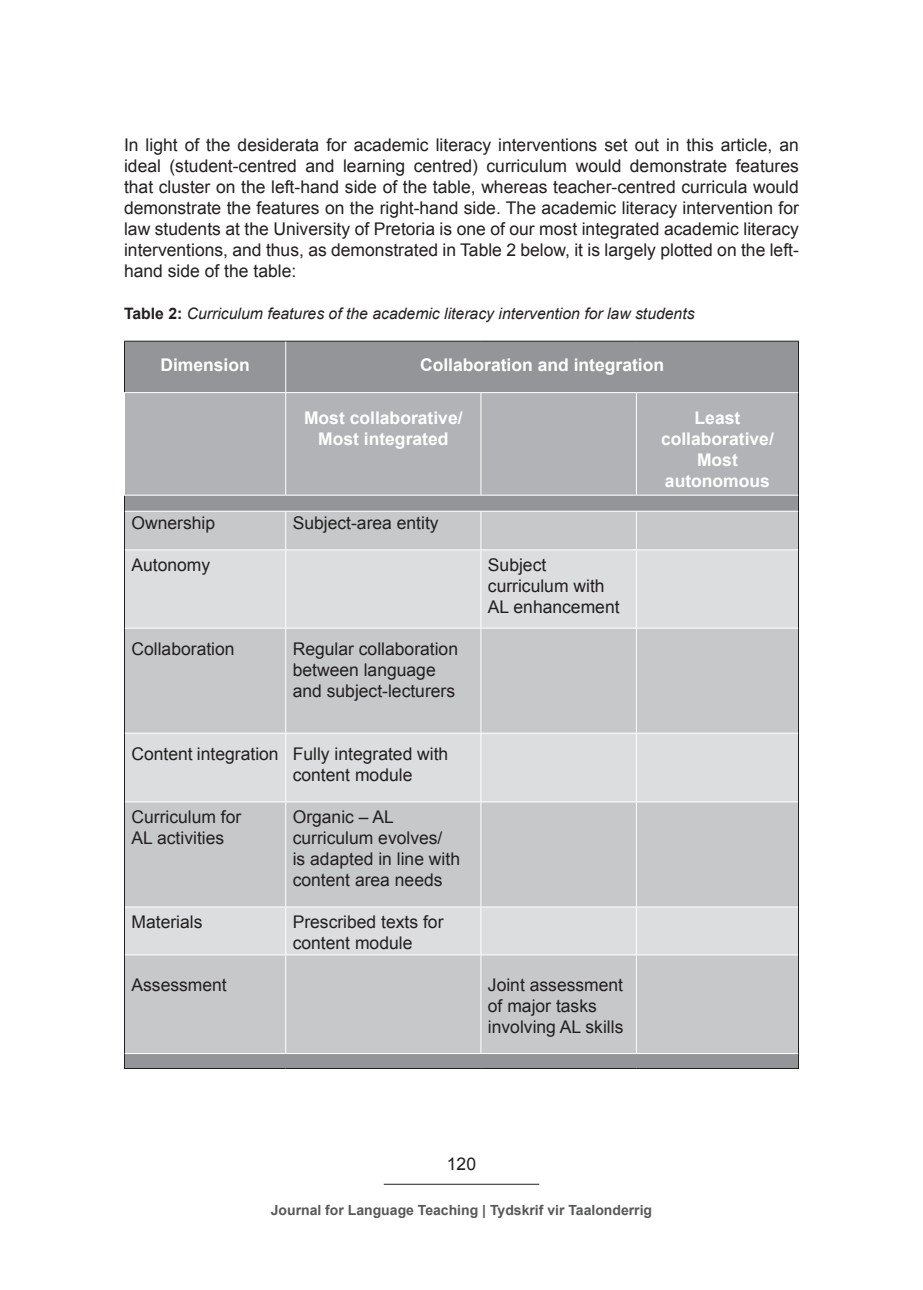
<style>
.page{position:relative;width:923px;height:1290px;background:#fff}
.page>*{position:absolute;margin:0;border:0;box-sizing:border-box;transform-origin:0 0}
.t1{font:17.5px/21px "Arial";color:#231f20}
.t2{font:700 17.5px/21px "Arial";color:#fff;text-align:center}
.t3{font:italic 15.75px "Arial";color:#231f20}
.t4{font:700 14px "Arial";color:#57585a}
.s1{font-weight:700;font-style:normal}
</style>
<div class="page">
<hr style="left:384px;top:1184px;width:155px;height:1px;background:#231f20">
<div style="left:125px;top:342px;width:673px;height:726px;background:#939598"></div>
<div style="left:125px;top:393px;width:673px;height:102px;background:#b2b3b7"></div>
<div style="left:125px;top:512px;width:673px;height:541px;background:#c7c8ca"></div>
<svg style="left:125px;top:550px;width:673px;height:404px;background:#d1d2d4"></svg>
<hr style="left:124px;top:341px;width:162px;height:1px;background:#231f20">
<hr style="left:124px;top:342px;width:1px;height:50px;background:#231f20">
<hr style="left:286px;top:341px;width:195px;height:1px;background:#231f20">
<hr style="left:481px;top:341px;width:155px;height:1px;background:#231f20">
<hr style="left:636px;top:341px;width:163px;height:1px;background:#231f20">
<hr style="left:798px;top:342px;width:1px;height:51px;background:#231f20">
<hr style="left:798px;top:393px;width:1px;height:102px;background:#231f20">
<svg style="left:124px;top:496px;width:1px;height:15px"></svg>
<svg style="left:798px;top:495px;width:1px;height:16px"></svg>
<hr style="left:124px;top:511px;width:1px;height:39px;background:#231f20">
<hr style="left:798px;top:511px;width:1px;height:39px;background:#231f20">
<hr style="left:124px;top:550px;width:1px;height:78px;background:#231f20">
<hr style="left:798px;top:550px;width:1px;height:78px;background:#231f20">
<hr style="left:124px;top:628px;width:1px;height:105px;background:#231f20">
<hr style="left:798px;top:628px;width:1px;height:105px;background:#231f20">
<hr style="left:124px;top:733px;width:1px;height:69px;background:#231f20">
<hr style="left:798px;top:733px;width:1px;height:69px;background:#231f20">
<hr style="left:124px;top:802px;width:1px;height:105px;background:#231f20">
<hr style="left:798px;top:802px;width:1px;height:105px;background:#231f20">
<hr style="left:124px;top:907px;width:1px;height:48px;background:#231f20">
<hr style="left:798px;top:907px;width:1px;height:48px;background:#231f20">
<hr style="left:124px;top:955px;width:1px;height:98px;background:#231f20">
<hr style="left:798px;top:955px;width:1px;height:98px;background:#231f20">
<svg style="left:124px;top:1053px;width:1px;height:15px"></svg>
<svg style="left:798px;top:1053px;width:1px;height:15px"></svg>
<hr style="left:124px;top:1068px;width:162px;height:1px;background:#231f20">
<hr style="left:286px;top:1068px;width:195px;height:1px;background:#231f20">
<hr style="left:481px;top:1068px;width:155px;height:1px;background:#231f20">
<hr style="left:636px;top:1068px;width:163px;height:1px;background:#231f20">
<hr style="left:285px;top:342px;width:1px;height:50px;background:#fff">
<hr style="left:124px;top:392px;width:162px;height:1px;background:#fff">
<hr style="left:286px;top:392px;width:195px;height:1px;background:#fff">
<hr style="left:285px;top:393px;width:1px;height:102px;background:#fff">
<hr style="left:481px;top:392px;width:155px;height:1px;background:#fff">
<hr style="left:480px;top:393px;width:1px;height:102px;background:#fff">
<hr style="left:636px;top:392px;width:162px;height:1px;background:#fff">
<hr style="left:636px;top:393px;width:1px;height:102px;background:#fff">
<hr style="left:124px;top:495px;width:162px;height:1px;background:#fff">
<hr style="left:286px;top:495px;width:195px;height:1px;background:#fff">
<hr style="left:481px;top:495px;width:155px;height:1px;background:#fff">
<hr style="left:636px;top:495px;width:162px;height:1px;background:#fff">
<hr style="left:125px;top:511px;width:161px;height:1px;background:#fff">
<hr style="left:286px;top:511px;width:195px;height:1px;background:#fff">
<hr style="left:285px;top:512px;width:1px;height:37px;background:#fff">
<hr style="left:481px;top:511px;width:155px;height:1px;background:#fff">
<hr style="left:480px;top:512px;width:1px;height:37px;background:#fff">
<hr style="left:636px;top:511px;width:162px;height:1px;background:#fff">
<hr style="left:636px;top:512px;width:1px;height:37px;background:#fff">
<hr style="left:125px;top:549px;width:161px;height:1px;background:#fff">
<hr style="left:286px;top:549px;width:195px;height:1px;background:#fff">
<hr style="left:285px;top:550px;width:1px;height:78px;background:#fff">
<hr style="left:481px;top:549px;width:155px;height:1px;background:#fff">
<hr style="left:480px;top:550px;width:1px;height:78px;background:#fff">
<hr style="left:636px;top:549px;width:162px;height:1px;background:#fff">
<hr style="left:636px;top:550px;width:1px;height:78px;background:#fff">
<hr style="left:125px;top:628px;width:161px;height:1px;background:#fff">
<hr style="left:286px;top:628px;width:195px;height:1px;background:#fff">
<hr style="left:285px;top:628px;width:1px;height:105px;background:#fff">
<hr style="left:481px;top:628px;width:155px;height:1px;background:#fff">
<hr style="left:480px;top:628px;width:1px;height:105px;background:#fff">
<hr style="left:636px;top:628px;width:162px;height:1px;background:#fff">
<hr style="left:636px;top:628px;width:1px;height:105px;background:#fff">
<hr style="left:125px;top:733px;width:161px;height:1px;background:#fff">
<hr style="left:286px;top:733px;width:195px;height:1px;background:#fff">
<hr style="left:285px;top:733px;width:1px;height:68px;background:#fff">
<hr style="left:481px;top:733px;width:155px;height:1px;background:#fff">
<hr style="left:480px;top:733px;width:1px;height:68px;background:#fff">
<hr style="left:636px;top:733px;width:162px;height:1px;background:#fff">
<hr style="left:636px;top:733px;width:1px;height:68px;background:#fff">
<hr style="left:125px;top:801px;width:161px;height:1px;background:#fff">
<hr style="left:286px;top:801px;width:195px;height:1px;background:#fff">
<hr style="left:285px;top:802px;width:1px;height:104px;background:#fff">
<hr style="left:481px;top:801px;width:155px;height:1px;background:#fff">
<hr style="left:480px;top:802px;width:1px;height:104px;background:#fff">
<hr style="left:636px;top:801px;width:162px;height:1px;background:#fff">
<hr style="left:636px;top:802px;width:1px;height:104px;background:#fff">
<hr style="left:125px;top:906px;width:161px;height:1px;background:#fff">
<hr style="left:286px;top:906px;width:195px;height:1px;background:#fff">
<hr style="left:285px;top:907px;width:1px;height:47px;background:#fff">
<hr style="left:481px;top:906px;width:155px;height:1px;background:#fff">
<hr style="left:480px;top:907px;width:1px;height:47px;background:#fff">
<hr style="left:636px;top:906px;width:162px;height:1px;background:#fff">
<hr style="left:636px;top:907px;width:1px;height:47px;background:#fff">
<hr style="left:125px;top:954px;width:161px;height:1px;background:#fff">
<hr style="left:286px;top:954px;width:195px;height:1px;background:#fff">
<hr style="left:285px;top:955px;width:1px;height:98px;background:#fff">
<hr style="left:481px;top:954px;width:155px;height:1px;background:#fff">
<hr style="left:480px;top:955px;width:1px;height:98px;background:#fff">
<hr style="left:636px;top:954px;width:162px;height:1px;background:#fff">
<hr style="left:636px;top:955px;width:1px;height:98px;background:#fff">
<hr style="left:125px;top:1053px;width:161px;height:1px;background:#fff">
<hr style="left:286px;top:1053px;width:195px;height:1px;background:#fff">
<hr style="left:481px;top:1053px;width:155px;height:1px;background:#fff">
<hr style="left:636px;top:1053px;width:162px;height:1px;background:#fff">
<p class="t1" style="left:124px;top:134px;width:676px;text-align:justify">In light of the desiderata for academic literacy interventions set out in this article, an ideal (student-centred and learning centred) curriculum would demonstrate features that cluster on the left-hand side of the table, whereas teacher-centred curricula would demonstrate the features on the right-hand side. The academic literacy intervention for law students at the University of Pretoria is one of our most integrated academic literacy interventions, and thus, as demonstrated in Table 2 below, it is largely plotted on the left&shy;hand side of the table:</p>
<p class="t3" style="left:124px;top:303px;width:572px"><span class="s1">Table 2:</span> Curriculum features of the academic literacy intervention for law students</p>
<p class="t2" style="left:160px;top:355px;width:91px">Dimension</p>
<p class="t2" style="left:420px;top:355px;width:246px">Collaboration and integration</p>
<p class="t2" style="left:304px;top:407px;width:160px">Most collaborative/<br>Most integrated</p>
<p class="t2" style="left:661px;top:407px;width:114px">Least collaborative/<br>Most autonomous</p>
<p class="t1" style="left:131px;top:512px;width:85px">Ownership</p>
<p class="t1" style="left:293px;top:512px;width:147px">Subject-area entity</p>
<p class="t1" style="left:131px;top:554px;width:80px">Autonomy</p>
<p class="t1" style="left:488px;top:554px;width:133px">Subject curriculum with<br>AL enhancement</p>
<p class="t1" style="left:131px;top:638px;width:105px">Collaboration</p>
<p class="t1" style="left:293px;top:638px;width:167px">Regular collaboration between language and subject-lecturers</p>
<p class="t1" style="left:293px;top:743px;width:157px;text-indent:-161px">Content integration Fully integrated with content module</p>
<p class="t1" style="left:131px;top:806px;width:111px">Curriculum for<br>AL activities</p>
<p class="t1" style="left:293px;top:806px;width:169px">Organic – AL curriculum evolves/<br>is adapted in line with content area needs</p>
<p class="t1" style="left:131px;top:911px;width:72px">Materials</p>
<p class="t1" style="left:293px;top:911px;width:152px">Prescribed texts for content module</p>
<p class="t1" style="left:131px;top:974px;width:97px">Assessment</p>
<p class="t1" style="left:488px;top:974px;width:137px">Joint assessment of major tasks involving AL skills</p>
<p class="t1" style="left:447px;top:1154px;width:31px">120</p>
<p class="t4" style="left:271px;top:1200px;width:383px">Journal for Language Teaching | Tydskrif vir Taalonderrig</p>
</div>
